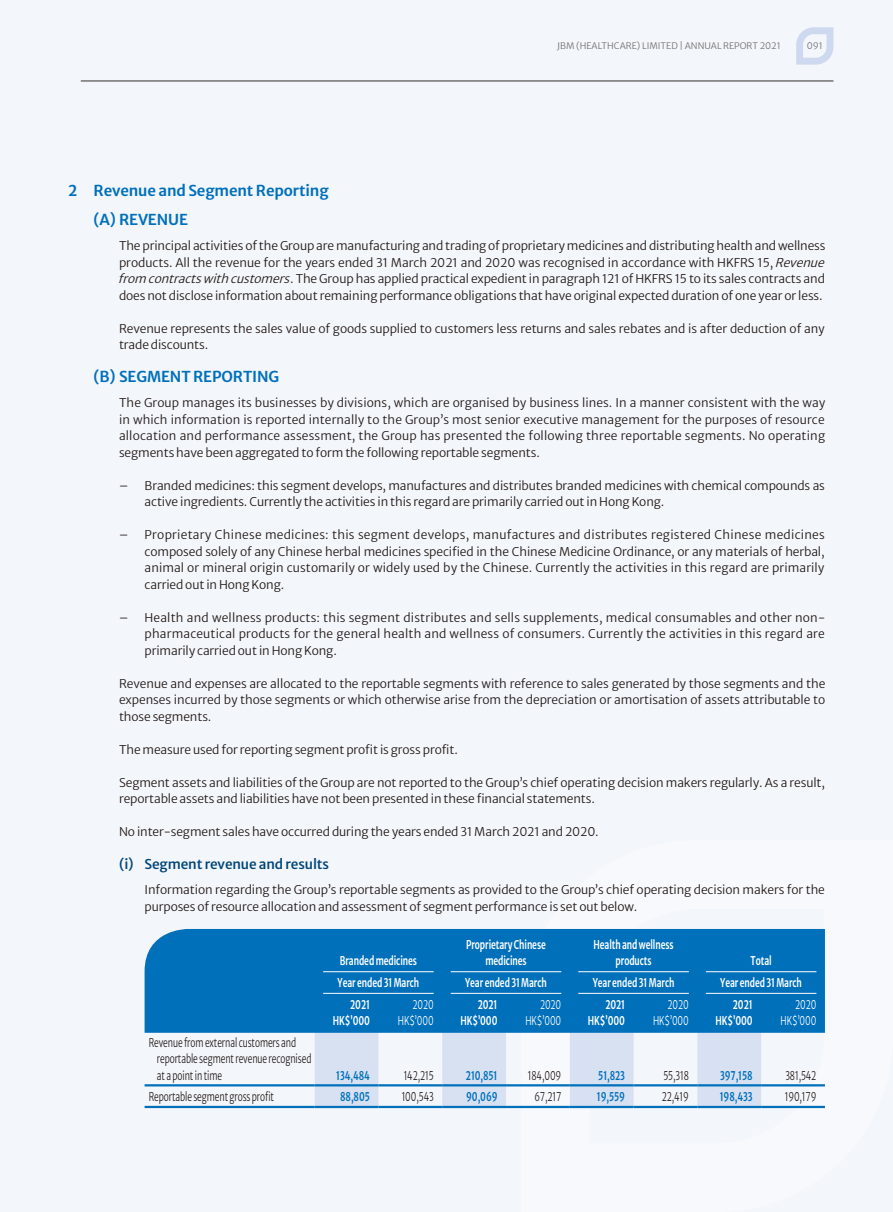
<style>
.page{position:relative;width:893px;height:1212px;background:#f3f6fb}
.page>*{position:absolute;margin:0;border:0;box-sizing:border-box;transform-origin:0 0}
.t1{font:600 15px/29.2px "Merriweather Sans";letter-spacing:-.01em;color:#0070bb}
.t2{font:500 13.5px "Merriweather Sans";letter-spacing:-.01em;color:#004579}
.t3{font:300 12px/16.5px "Merriweather Sans";letter-spacing:-.01em;color:#231916}
.t4{font:600 12px/16.5px "Merriweather Sans";letter-spacing:-.01em;color:#fff;text-align:center;scale:.7 1}
.t5{font:300 12px/16.5px "Merriweather Sans";letter-spacing:-.01em;color:#231916;scale:.7 1}
.t6{font:600 12px "Merriweather Sans";letter-spacing:-.01em;color:#0070bb;scale:.7 1}
.t7{font:300 12px "Merriweather Sans";letter-spacing:-.01em;color:#fff;scale:.7 1}
.t8{font:300 9px "Merriweather Sans";color:#727272}
.s1{font-style:italic}
</style>
<div class="page">
<hr style="left:81px;top:80px;width:752px;height:2px;background:#727272">
<svg style="left:796px;top:27px;width:37px;height:38px"></svg>
<svg style="left:315px;top:1033px;width:446px;height:73px"></svg>
<div style="left:145px;top:929px;width:680px;height:104px;background:#0070bb"></div>
<hr style="left:323px;top:971px;width:111px;height:1px;background:#fff">
<hr style="left:451px;top:971px;width:110px;height:1px;background:#fff">
<hr style="left:578px;top:971px;width:111px;height:1px;background:#fff">
<hr style="left:706px;top:971px;width:110px;height:1px;background:#fff">
<hr style="left:323px;top:993px;width:111px;height:1px;background:#fff">
<hr style="left:451px;top:993px;width:110px;height:1px;background:#fff">
<hr style="left:578px;top:993px;width:111px;height:1px;background:#fff">
<hr style="left:706px;top:993px;width:110px;height:1px;background:#fff">
<hr style="left:145px;top:1084px;width:170px;height:2px;background:#0070bb">
<hr style="left:315px;top:1084px;width:63px;height:2px;background:#0070bb">
<hr style="left:378px;top:1084px;width:64px;height:2px;background:#0070bb">
<hr style="left:442px;top:1084px;width:64px;height:2px;background:#0070bb">
<hr style="left:506px;top:1084px;width:64px;height:2px;background:#0070bb">
<hr style="left:570px;top:1084px;width:64px;height:2px;background:#0070bb">
<hr style="left:634px;top:1084px;width:63px;height:2px;background:#0070bb">
<hr style="left:697px;top:1084px;width:64px;height:2px;background:#0070bb">
<hr style="left:761px;top:1084px;width:64px;height:2px;background:#0070bb">
<hr style="left:145px;top:1106px;width:170px;height:2px;background:#0070bb">
<hr style="left:315px;top:1106px;width:63px;height:2px;background:#0070bb">
<hr style="left:378px;top:1106px;width:64px;height:2px;background:#0070bb">
<hr style="left:442px;top:1106px;width:64px;height:2px;background:#0070bb">
<hr style="left:506px;top:1106px;width:64px;height:2px;background:#0070bb">
<hr style="left:570px;top:1106px;width:64px;height:2px;background:#0070bb">
<hr style="left:634px;top:1106px;width:63px;height:2px;background:#0070bb">
<hr style="left:697px;top:1106px;width:64px;height:2px;background:#0070bb">
<hr style="left:761px;top:1106px;width:64px;height:2px;background:#0070bb">
<p class="t8" style="left:557px;top:38px;width:225px">JBM (HEALTHCARE) LIMITED | ANNUAL REPORT 2021</p>
<p class="t8" style="left:807px;top:38px;width:18px">091</p>
<p class="t1" style="left:94px;top:174px;width:237px;text-indent:-26px">2 Revenue and Segment Reporting (a) Revenue</p>
<p class="t3" style="left:118px;top:236px;width:712px">The principal activities of the Group are manufacturing and trading of proprietary medicines and distributing health and wellness products. All the revenue for the years ended 31 March 2021 and 2020 was recognised in accordance with HKFRS 15, <span class="s1">Revenue from contractswithcustomers</span>. The Group has applied practical expedient in paragraph 121 of HKFRS 15 to its sales contracts and does not disclose information about remaining performance obligations that have original expected duration of one year or less.</p>
<p class="t3" style="left:119px;top:319px;width:707px">Revenue represents the sales value of goods supplied to customers less returns and sales rebates and is after deduction of any trade discounts.</p>
<p class="t1" style="left:94px;top:360px;width:187px">(b) Segment reporting</p>
<p class="t3" style="left:119px;top:393px;width:708px;text-align:justify">The Group manages its businesses by divisions, which are organised by business lines. In a manner consistent with the way in which information is reported internally to the Group’s most senior executive management for the purposes of resource allocation and performance assessment, the Group has presented the following three reportable segments. No operating segments have been aggregated to form the following reportable segments.</p>
<p class="t3" style="left:145px;top:476px;width:682px;text-indent:-26px">– Branded medicines: this segment develops, manufactures and distributes branded medicines with chemical compounds as active ingredients. Currently the activities in this regard are primarily carried out in Hong Kong.</p>
<p class="t3" style="left:145px;top:525px;width:682px;text-align:justify;text-indent:-26px">– Proprietary Chinese medicines: this segment develops, manufactures and distributes registered Chinese medicines composed solely of any Chinese herbal medicines specified in the Chinese Medicine Ordinance, or any materials of herbal, animal or mineral origin customarily or widely used by the Chinese. Currently the activities in this regard are primarily carried out in Hong Kong.</p>
<p class="t3" style="left:145px;top:608px;width:682px;text-align:justify;text-indent:-26px">– Health and wellness products: this segment distributes and sells supplements, medical consumables and other non&shy;pharmaceutical products for the general health and wellness of consumers. Currently the activities in this regard are primarily carried out in Hong Kong.</p>
<p class="t3" style="left:119px;top:674px;width:708px;text-align:justify">Revenue and expenses are allocated to the reportable segments with reference to sales generated by those segments and the expenses incurred by those segments or which otherwise arise from the depreciation or amortisation of assets attributable to those segments.</p>
<p class="t3" style="left:119px;top:740px;width:340px">The measure used for reporting segment profit is gross profit.</p>
<p class="t3" style="left:119px;top:773px;width:707px">Segment assets and liabilities of the Group are not reported to the Group’s chief operating decision makers regularly. As a result, reportable assets and liabilities have not been presented in these financial statements.</p>
<p class="t3" style="left:119px;top:822px;width:481px">No inter-segment sales have occurred during the years ended 31 March 2021 and 2020.</p>
<p class="t2" style="left:119px;top:852px;width:212px">(i) Segment revenue and results</p>
<p class="t3" style="left:145px;top:880px;width:682px">Information regarding the Group’s reportable segments as provided to the Group’s chief operating decision makers for the purposes of resource allocation and assessment of segment performance is set out below.</p>
<p class="t4" style="left:340px;top:951px;width:112px">Branded medicines</p>
<p class="t4" style="left:466px;top:935px;width:115px">Proprietary Chinese medicines</p>
<p class="t4" style="left:593px;top:935px;width:116px">Health and wellness products</p>
<p class="t4" style="left:751px;top:951px;width:32px">Total</p>
<p class="t5" style="left:157px;top:1033px;width:222px;text-indent:-8px">Revenue from external customers and reportable segment revenue recognised at a point in time</p>
<p class="t4" style="left:338px;top:973px;width:118px">Year ended 31 March</p>
<p class="t4" style="left:465px;top:973px;width:118px">Year ended 31 March</p>
<p class="t4" style="left:593px;top:973px;width:118px">Year ended 31 March</p>
<p class="t4" style="left:720px;top:973px;width:118px">Year ended 31 March</p>
<p class="t4" style="left:350px;top:995px;width:30px">2021</p>
<p class="t7" style="left:412px;top:994px;width:32px">2020</p>
<p class="t4" style="left:478px;top:995px;width:30px">2021</p>
<p class="t7" style="left:540px;top:994px;width:32px">2020</p>
<p class="t4" style="left:605px;top:995px;width:30px">2021</p>
<p class="t7" style="left:668px;top:994px;width:32px">2020</p>
<p class="t4" style="left:733px;top:995px;width:30px">2021</p>
<p class="t7" style="left:795px;top:994px;width:32px">2020</p>
<p class="t4" style="left:333px;top:1011px;width:54px">HK$’000</p>
<p class="t7" style="left:398px;top:1010px;width:53px">HK$’000</p>
<p class="t4" style="left:460px;top:1011px;width:54px">HK$’000</p>
<p class="t7" style="left:525px;top:1010px;width:53px">HK$’000</p>
<p class="t4" style="left:588px;top:1011px;width:54px">HK$’000</p>
<p class="t7" style="left:653px;top:1010px;width:53px">HK$’000</p>
<p class="t4" style="left:715px;top:1011px;width:54px">HK$’000</p>
<p class="t7" style="left:781px;top:1010px;width:53px">HK$’000</p>
<p class="t6" style="left:336px;top:1065px;width:50px">134,484</p>
<p class="t5" style="left:404px;top:1066px;width:44px">142,215</p>
<p class="t6" style="left:466px;top:1065px;width:47px">210,851</p>
<p class="t5" style="left:528px;top:1066px;width:49px">184,009</p>
<p class="t6" style="left:598px;top:1065px;width:40px">51,823</p>
<p class="t5" style="left:663px;top:1066px;width:38px">55,318</p>
<p class="t6" style="left:720px;top:1065px;width:48px">397,158</p>
<p class="t5" style="left:785px;top:1066px;width:46px">381,542</p>
<p class="t5" style="left:149px;top:1087px;width:180px">Reportable segment gross profit</p>
<p class="t6" style="left:340px;top:1086px;width:44px">88,805</p>
<p class="t5" style="left:402px;top:1087px;width:47px">100,543</p>
<p class="t6" style="left:466px;top:1086px;width:46px">90,069</p>
<p class="t5" style="left:534px;top:1087px;width:40px">67,217</p>
<p class="t6" style="left:597px;top:1086px;width:42px">19,559</p>
<p class="t5" style="left:662px;top:1087px;width:40px">22,419</p>
<p class="t6" style="left:720px;top:1086px;width:48px">198,433</p>
<p class="t5" style="left:785px;top:1087px;width:47px">190,179</p>
</div>
